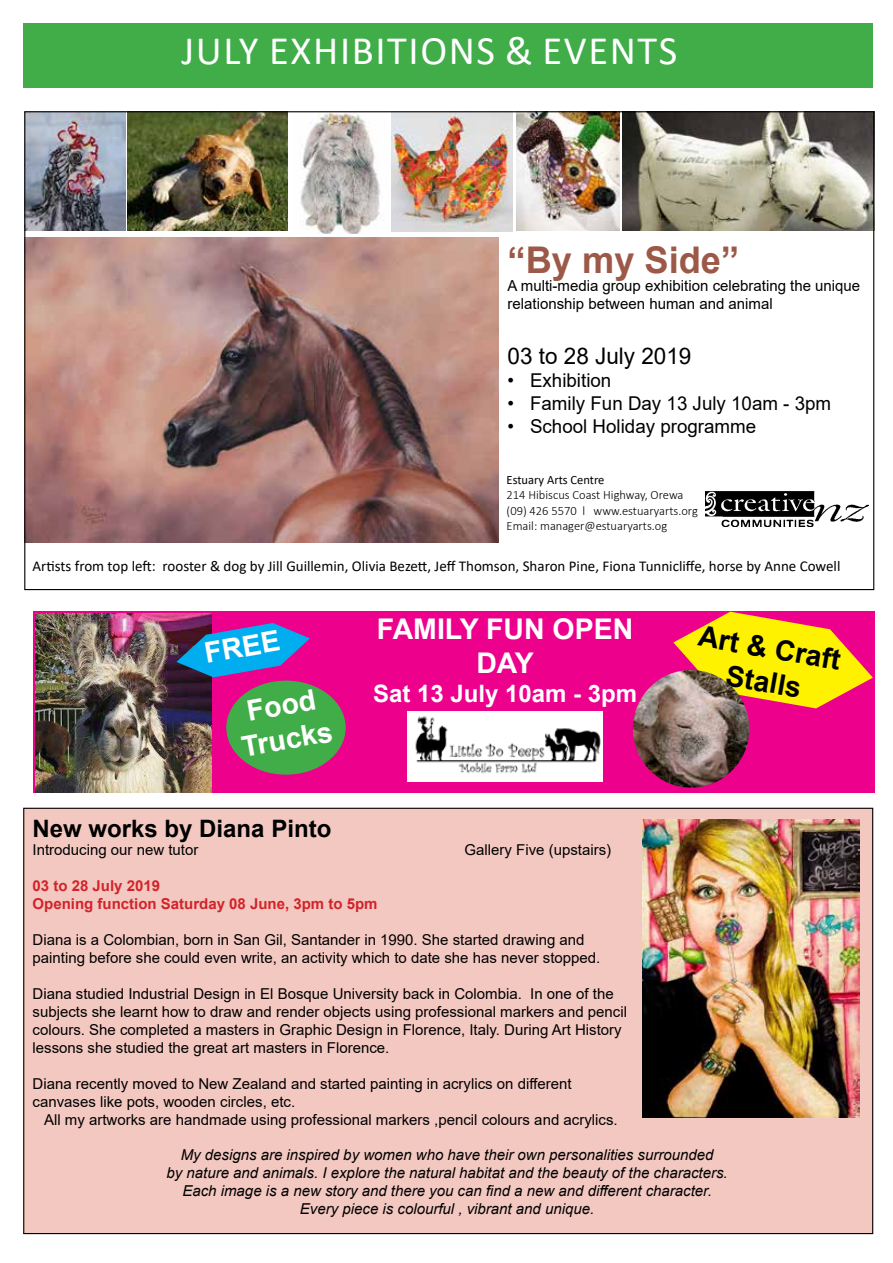
<style>
.page{position:relative;width:893px;height:1263px;background:#fff}
.page>*{position:absolute;margin:0;border:0;box-sizing:border-box;transform-origin:0 0}
.t1{font:40.5px "Calibri";color:#fff}
.t2{font:700 36.75px "Arial";color:#9c5948}
.t3{font:700 28.5px/34.2px "Arial";color:#fff;text-align:center}
.t4{font:700 28.5px/34.2px "Arial";color:#000;text-align:center}
.t5{font:700 24px "Arial";color:#000}
.t6{font:700 24px "Arial";color:#fff}
.t7{font:22.8px "Arial";color:#000}
.t8{font:19.05px "Arial";color:#000}
.t9{font:15.3px/18.3px "Arial";color:#000}
.t10{font:15px/18px "Arial";color:#000}
.t11{font:italic 15px/18px "Arial";color:#000;text-align:center}
.t12{font:15px "Calibri";color:#000}
.t13{font:700 15px/18px "Arial";color:#d2232a}
.t14{font:300 12.75px/15.3px "Calibri";color:#000}
.t15{font:12.75px "Calibri";color:#000}
</style>
<div class="page">
<div style="left:24px;top:808px;width:849px;height:425px;background:#f3c8c1"></div>
<div style="left:23px;top:23px;width:849px;height:65px;background:#41ad49"></div>
<img style="left:26px;top:238px;width:473px;height:305px">
<img style="left:26px;top:113px;width:99px;height:118px">
<img style="left:300px;top:113px;width:212px;height:120px">
<img style="left:128px;top:113px;width:160px;height:118px">
<img style="left:623px;top:113px;width:249px;height:118px">
<img style="left:516px;top:113px;width:103px;height:118px">
<img style="left:705px;top:491px;width:164px;height:36px">
<img style="left:642px;top:819px;width:218px;height:299px">
<div style="left:33px;top:611px;width:841px;height:181px;background:#ec008c"></div>
<img style="left:35px;top:613px;width:177px;height:179px">
<svg style="left:176px;top:623px;width:134px;height:54px"></svg>
<img style="left:408px;top:712px;width:194px;height:69px">
<svg style="left:673px;top:612px;width:200px;height:96px"></svg>
<div style="left:226px;top:681px;width:120px;height:94px;background:#41ad49;border-radius:50%"></div>
<img style="left:633px;top:670px;width:116px;height:118px">
<h1 class="t1" style="left:181px;top:23px;width:21px">july</h1>
<h1 class="t1" style="left:269px;top:23px;width:65px">Exhibitions</h1>
<h1 class="t1" style="left:505px;top:23px;width:61px">&amp; events</h1>
<h2 class="t2" style="left:508px;top:234px;width:233px">“By my Side”</h2>
<p class="t9" style="left:508px;top:276px;width:354px">A multi-media group exhibition celebrating the unique relationship between human and animal</p>
<h3 class="t7" style="left:508px;top:340px;width:185px">03 to 28 July 2019</h3>
<p class="t8" style="left:508px;top:367px;width:105px">• Exhibition</p>
<p class="t8" style="left:508px;top:390px;width:325px">• Family Fun Day 13 July 10am - 3pm</p>
<p class="t8" style="left:508px;top:413px;width:250px">• School Holiday programme</p>
<p class="t15" style="left:507px;top:471px;width:99px">Estuary Arts Centre</p>
<p class="t14" style="left:507px;top:487px;width:193px">214 Hibiscus Coast Highway, Orewa (09) 426 5570 l www.estuaryarts.org<br>Email: manager@estuaryarts.og</p>
<p class="t12" style="left:33px;top:555px;width:809px">Artists from top left: rooster &amp; dog by Jill Guillemin, Olivia Bezett, Jeff Thomson, Sharon Pine, Fiona Tunnicliffe, horse by Anne Cowell</p>
<h3 class="t3" style="left:377px;top:612px;width:258px">FAMILY FUN OPEN<br>DAY</h3>
<h3 class="t6" style="left:373px;top:676px;width:266px">Sat 13 July 10am - 3pm</h3>
<h3 class="t3" style="left:202px;top:637px;width:78px;rotate:-10deg">FREE</h3>
<h3 class="t4" style="left:702px;top:619px;width:146px;rotate:10deg">Art &amp; Craft<br>Stalls</h3>
<h3 class="t3" style="left:233px;top:697px;width:93px;rotate:-10deg">Food<br>Trucks</h3>
<h3 class="t5" style="left:33px;top:811px;width:300px">New works by Diana Pinto</h3>
<p class="t10" style="left:33px;top:840px;width:167px">Introducing our new tutor</p>
<p class="t10" style="left:465px;top:840px;width:148px">Gallery Five (upstairs)</p>
<p class="t13" style="left:33px;top:876px;width:347px">03 to 28 July 2019<br>Opening function Saturday 08 June, 3pm to 5pm</p>
<p class="t10" style="left:33px;top:930px;width:569px">Diana is a Colombian, born in San Gil, Santander in 1990. She started drawing and painting before she could even write, an activity which to date she has never stopped.</p>
<p class="t10" style="left:33px;top:984px;width:596px">Diana studied Industrial Design in El Bosque University back in Colombia. In one of the subjects she learnt how to draw and render objects using professional markers and pencil colours. She completed a masters in Graphic Design in Florence, Italy. During Art History lessons she studied the great art masters in Florence.</p>
<p class="t10" style="left:33px;top:1074px;width:541px">Diana recently moved to New Zealand and started painting in acrylics on different canvases like pots, wooden circles, etc.</p>
<p class="t10" style="left:44px;top:1110px;width:575px">All my artworks are handmade using professional markers ,pencil colours and acrylics.</p>
<p class="t11" style="left:167px;top:1146px;width:563px">My designs are inspired by women who have their own personalities surrounded<br>by nature and animals. I explore the natural habitat and the beauty of the characters.<br>Each image is a new story and there you can find a new and different character.<br>Every piece is colourful , vibrant and unique.</p>
</div>
